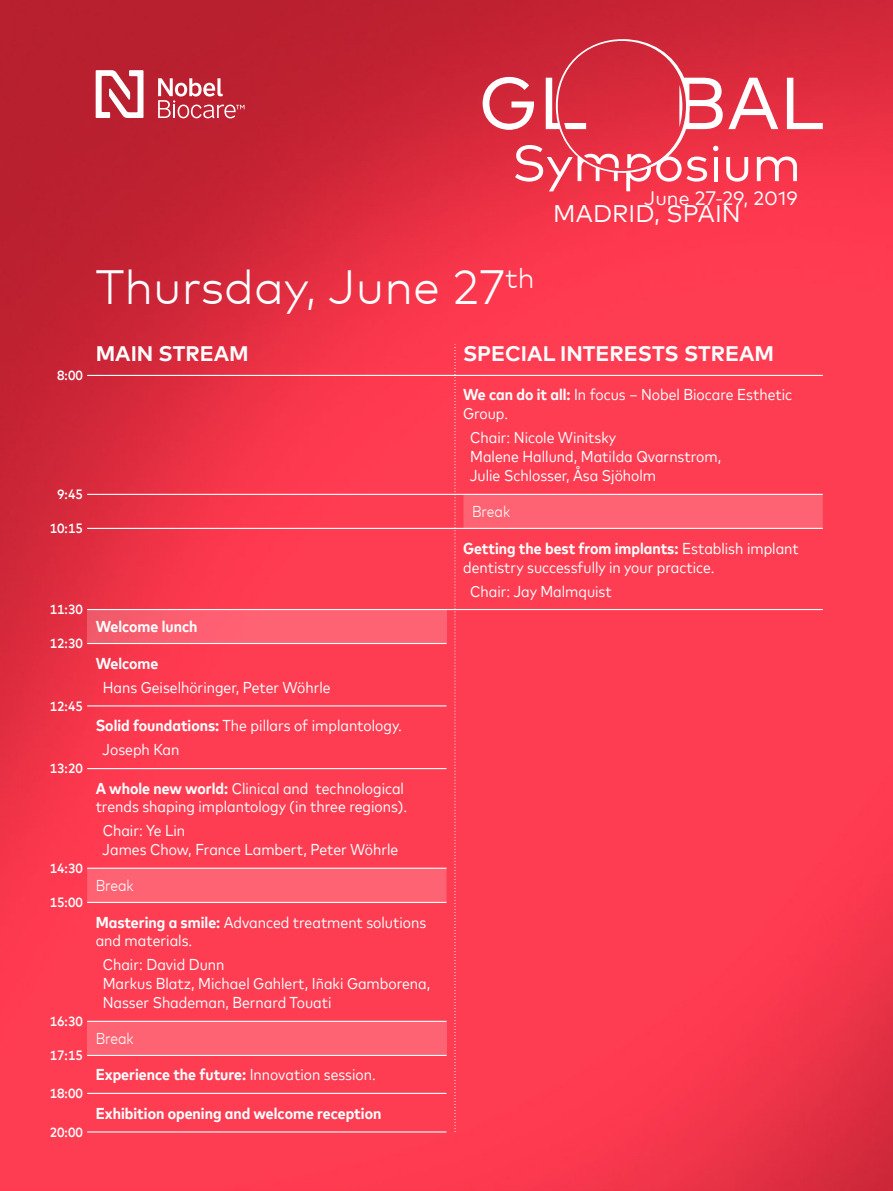
<style>
.page{position:relative;width:893px;height:1191px;background:#fff}
.page>*{position:absolute;margin:0;border:0;box-sizing:border-box;transform-origin:0 0}
.t1{font:300 48px "Mark Pro";color:#fff}
.t2{font:24px "Mark Pro";letter-spacing:.005em;color:#fff}
.t3{font:700 21px "Mark Pro";color:#fff}
.t4{font:19.5px "Mark Pro";color:#fff}
.t5{font:condensed 15.75px/18.9px "Mark Pro";color:#fff}
.t6{font:700 condensed 15.75px "Mark Pro";color:#fff}
.t7{font:300 condensed 15.75px "Mark Pro";color:#fff}
.t8{font:500 condensed 13.5px "Mark Pro";color:#fff}
.s1{font-weight:700}
.s2{font-weight:400}
</style>
<div class="page">
<img style="left:0;top:0;width:893px;height:1191px">
<div style="left:87px;top:609px;width:359px;height:34px;background:linear-gradient(to right,#f75c6d,#ff6575)"></div>
<div style="left:87px;top:868px;width:359px;height:34px;background:#fe6373"></div>
<div style="left:463px;top:494px;width:360px;height:34px;background:#fe6373"></div>
<div style="left:87px;top:1021px;width:359px;height:34px;background:#fe6373"></div>
<hr style="left:87px;top:375px;width:736px;height:1px;background:#fff">
<hr style="left:87px;top:494px;width:736px;height:1px;background:#fff">
<hr style="left:87px;top:609px;width:736px;height:1px;background:#fff">
<hr style="left:87px;top:705px;width:359px;height:1px;background:#fff">
<hr style="left:87px;top:768px;width:359px;height:1px;background:#fff">
<hr style="left:87px;top:867px;width:359px;height:1px;background:#fff">
<hr style="left:87px;top:902px;width:359px;height:1px;background:#fff">
<hr style="left:87px;top:1020px;width:359px;height:2px;background:#fff">
<hr style="left:87px;top:1054px;width:359px;height:2px;background:#fff">
<hr style="left:87px;top:1092px;width:359px;height:2px;background:#fff">
<hr style="left:87px;top:1131px;width:359px;height:1px;background:#fff">
<hr style="left:87px;top:643px;width:359px;height:1px;background:#fff">
<svg style="left:454px;top:344px;width:2px;height:788px;background:#fe586a"></svg>
<hr style="left:87px;top:528px;width:736px;height:1px;background:#fff">
<svg style="left:483px;top:39px;width:340px;height:152px;background:#e34859"></svg>
<svg style="left:158px;top:78px;width:86px;height:40px"></svg>
<svg style="left:96px;top:70px;width:47px;height:48px"></svg>
<p class="t4" style="left:644px;top:183px;width:155px">June 27-29, 2019</p>
<h2 class="t2" style="left:553px;top:195px;width:189px">MADRID, SPAIN</h2>
<p class="t8" style="left:57px;top:365px;width:27px">8:00</p>
<p class="t8" style="left:57px;top:484px;width:27px">9:45</p>
<p class="t8" style="left:50px;top:518px;width:35px">10:15</p>
<p class="t8" style="left:50px;top:599px;width:35px">11:30</p>
<p class="t8" style="left:50px;top:633px;width:35px">12:30</p>
<p class="t8" style="left:50px;top:695px;width:35px">12:45</p>
<p class="t8" style="left:50px;top:758px;width:35px">13:20</p>
<p class="t8" style="left:50px;top:857px;width:35px">14:30</p>
<p class="t8" style="left:50px;top:892px;width:35px">15:00</p>
<p class="t8" style="left:50px;top:1011px;width:35px">16:30</p>
<p class="t8" style="left:50px;top:1045px;width:35px">17:15</p>
<p class="t8" style="left:50px;top:1082px;width:35px">18:00</p>
<p class="t8" style="left:50px;top:1121px;width:35px">20:00</p>
<h1 class="t1" style="left:95px;top:251px;width:441px">Thursday, June 27<sup>th</sup></h1>
<h3 class="t3" style="left:96px;top:338px;width:155px">MAIN STREAM</h3>
<h3 class="t3" style="left:463px;top:338px;width:313px">SPECIAL INTERESTS STREAM</h3>
<p class="t5" style="left:463px;top:384px;width:331px"><span class="s1">We can do it all:</span> In focus – Nobel Biocare Esthetic<br>Group.</p>
<p class="t5" style="left:470px;top:427px;width:253px">Chair: Nicole Winitsky<br>Malene Hallund, Matilda Qvarnstrom,<br>Julie Schlosser, Åsa Sjöholm</p>
<p class="t7" style="left:472px;top:499px;width:40px">Break</p>
<p class="t6" style="left:96px;top:614px;width:103px">Welcome lunch</p>
<p class="t6" style="left:96px;top:651px;width:64px">Welcome</p>
<p class="t5" style="left:103px;top:676px;width:229px">Hans Geiselhöringer, Peter Wöhrle</p>
<p class="t5" style="left:102px;top:712px;width:301px;line-height:24px;text-indent:-7px"><span class="s1">Solid foundations:</span> The pillars of implantology.<br>Joseph Kan</p>
<p class="t5" style="left:96px;top:777px;width:313px"><span class="s1">A whole new world:</span> Clinical and technological trends shaping implantology (in three regions).</p>
<p class="t5" style="left:102px;top:820px;width:297px">Chair: Ye Lin<br>James Chow, France Lambert, Peter Wöhrle</p>
<p class="t7" style="left:96px;top:873px;width:40px">Break</p>
<p class="t5" style="left:96px;top:911px;width:332px"><span class="s1">Mastering a smile:</span> Advanced treatment solutions and materials.</p>
<p class="t5" style="left:103px;top:954px;width:329px">Chair: David Dunn<br>Markus Blatz, Michael Gahlert, Iñaki Gamborena,<br>Nasser Shademan, Bernard Touati</p>
<p class="t7" style="left:96px;top:1026px;width:40px">Break</p>
<p class="t6" style="left:96px;top:1062px;width:282px">Experience the future: <span class="s2">Innovation session.</span></p>
<p class="t6" style="left:96px;top:1101px;width:287px">Exhibition opening and welcome reception</p>
<p class="t5" style="left:463px;top:537px;width:337px"><span class="s1">Getting the best from implants:</span> Establish implant dentistry successfully in your practice.</p>
<p class="t5" style="left:470px;top:580px;width:143px">Chair: Jay Malmquist</p>
</div>
